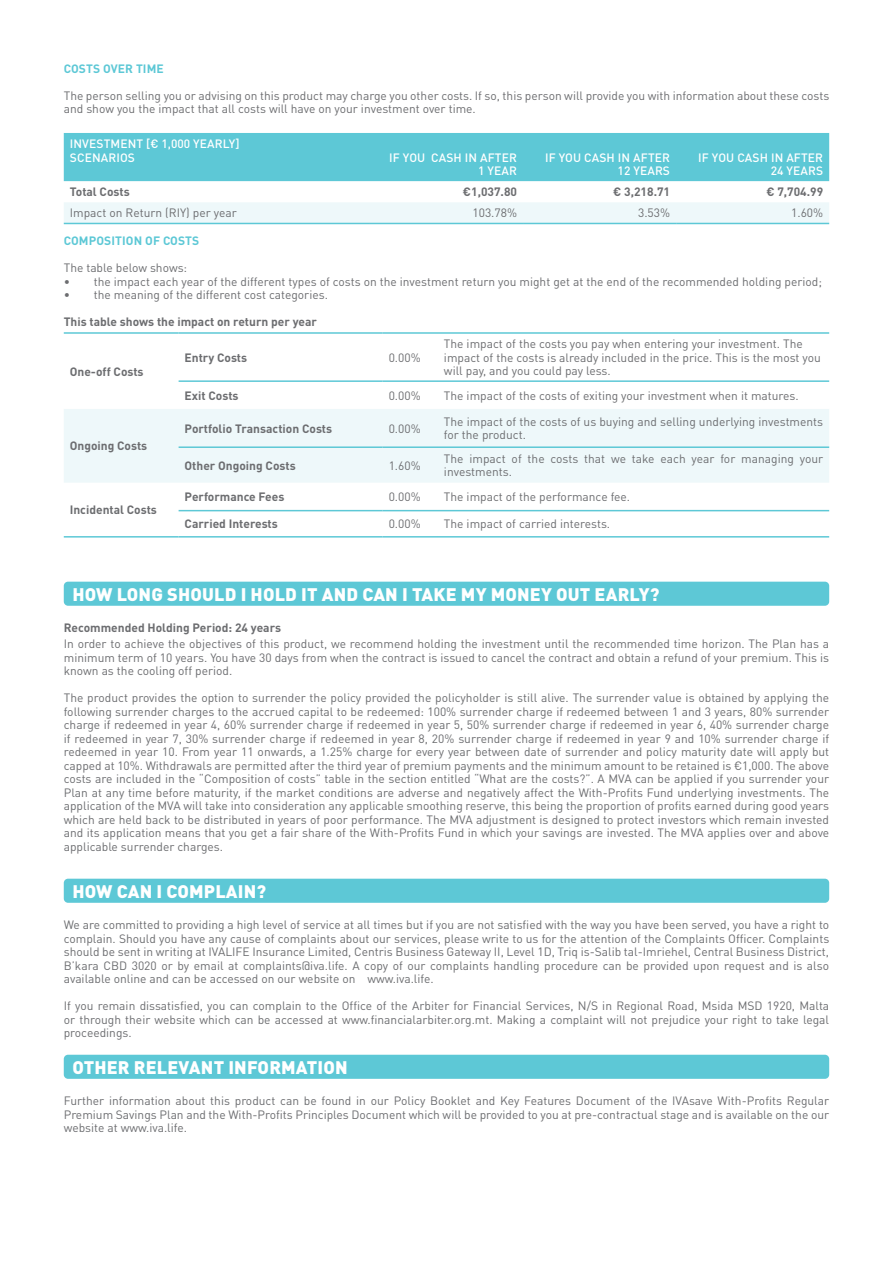
<style>
.page{position:relative;width:893px;height:1263px;background:#fff}
.page>*{position:absolute;margin:0;border:0;box-sizing:border-box;transform-origin:0 0}
.t1{font:900 18px "DIN Pro";letter-spacing:.01em;color:#fff}
.t2{font:12px/13.5px "DIN Pro";color:#6c6d70;text-align:justify}
.t3{font:700 12px "DIN Pro";color:#6c6d70}
.t4{font:500 12px/13.5px "DIN Pro";letter-spacing:.01em;color:#fff;text-align:right}
.t5{font:700 12px "DIN Pro";letter-spacing:.01em;color:#5dc8d6}
</style>
<div class="page">
<div style="left:64px;top:582px;width:765px;height:24px;background:#5dc8d6;border-radius:4px"></div>
<div style="left:64px;top:879px;width:765px;height:24px;background:#5dc8d6;border-radius:4px"></div>
<div style="left:64px;top:1055px;width:765px;height:24px;background:#5dc8d6;border-radius:4px"></div>
<div style="left:64px;top:133px;width:765px;height:48px;background:#5dc8d6"></div>
<div style="left:64px;top:202px;width:765px;height:21px;background:#eef8fa"></div>
<hr style="left:64px;top:223px;width:306px;height:1px;background:#5dc8d6">
<hr style="left:370px;top:223px;width:153px;height:1px;background:#5dc8d6">
<hr style="left:523px;top:223px;width:153px;height:1px;background:#5dc8d6">
<hr style="left:676px;top:223px;width:153px;height:1px;background:#5dc8d6">
<div style="left:64px;top:409px;width:765px;height:74px;background:#eef8fa"></div>
<hr style="left:64px;top:536px;width:115px;height:2px;background:#5dc8d6">
<hr style="left:179px;top:536px;width:204px;height:2px;background:#5dc8d6">
<hr style="left:383px;top:536px;width:55px;height:2px;background:#5dc8d6">
<hr style="left:438px;top:536px;width:391px;height:2px;background:#5dc8d6">
<hr style="left:64px;top:332px;width:115px;height:2px;background:#5dc8d6">
<hr style="left:179px;top:332px;width:204px;height:2px;background:#5dc8d6">
<hr style="left:383px;top:332px;width:55px;height:2px;background:#5dc8d6">
<hr style="left:438px;top:332px;width:391px;height:2px;background:#5dc8d6">
<hr style="left:179px;top:380px;width:204px;height:2px;background:#5dc8d6">
<hr style="left:383px;top:380px;width:55px;height:2px;background:#5dc8d6">
<hr style="left:438px;top:380px;width:391px;height:2px;background:#5dc8d6">
<hr style="left:179px;top:446px;width:204px;height:2px;background:#5dc8d6">
<hr style="left:383px;top:446px;width:55px;height:2px;background:#5dc8d6">
<hr style="left:438px;top:446px;width:391px;height:2px;background:#5dc8d6">
<hr style="left:179px;top:510px;width:204px;height:1px;background:#5dc8d6">
<hr style="left:383px;top:510px;width:55px;height:1px;background:#5dc8d6">
<hr style="left:438px;top:510px;width:391px;height:1px;background:#5dc8d6">
<p class="t5" style="left:64px;top:60px;width:102px">COSTS OVER TIME</p>
<p class="t2" style="left:64px;top:88px;width:767px">The person selling you or advising on this product may charge you other costs. If so, this person will provide you with information about these costs and show you the impact that all costs will have on your investment over time.</p>
<p class="t4" style="left:70px;top:137px;width:171px;text-align:left">INVESTMENT [€ 1,000 YEARLY]<br>SCENARIOS</p>
<p class="t4" style="left:389px;top:150px;width:129px">IF YOU CASH IN AFTER<br>1 YEAR</p>
<p class="t4" style="left:545px;top:150px;width:126px">IF YOU CASH IN AFTER<br>12 YEARS</p>
<p class="t4" style="left:698px;top:150px;width:126px">IF YOU CASH IN AFTER<br>24 YEARS</p>
<p class="t3" style="left:70px;top:184px;width:61px">Total Costs</p>
<p class="t3" style="left:463px;top:184px;width:56px">€1,037.80</p>
<p class="t3" style="left:613px;top:184px;width:58px">€ 3,218.71</p>
<p class="t3" style="left:766px;top:184px;width:58px">€ 7,704.99</p>
<p class="t2" style="left:70px;top:206px;width:168px">Impact on Return (RIY) per year</p>
<p class="t2" style="left:472px;top:206px;width:46px">103.78%</p>
<p class="t2" style="left:638px;top:206px;width:34px">3.53%</p>
<p class="t2" style="left:791px;top:206px;width:34px">1.60%</p>
<p class="t5" style="left:64px;top:233px;width:137px">COMPOSITION OF COSTS</p>
<p class="t2" style="left:64px;top:261px;width:125px">The table below shows:</p>
<p class="t2" style="left:64px;top:274px;width:760px">• the impact each year of the different types of costs on the investment return you might get at the end of the recommended holding period;</p>
<p class="t2" style="left:64px;top:288px;width:266px">• the meaning of the different cost categories.</p>
<p class="t3" style="left:64px;top:314px;width:255px">This table shows the impact on return per year</p>
<p class="t3" style="left:70px;top:363px;width:75px">One-off Costs</p>
<p class="t2" style="left:444px;top:337px;width:378px;text-align:left">The impact of the costs you pay when entering your investment. The impact of the costs is already included in the price. This is the most you will pay, and you could pay less.</p>
<p class="t3" style="left:185px;top:349px;width:64px">Entry Costs</p>
<p class="t2" style="left:389px;top:350px;width:34px">0.00%</p>
<p class="t3" style="left:70px;top:438px;width:79px">Ongoing Costs</p>
<p class="t3" style="left:70px;top:502px;width:89px">Incidental Costs</p>
<p class="t3" style="left:185px;top:387px;width:55px">Exit Costs</p>
<p class="t2" style="left:389px;top:388px;width:34px">0.00%</p>
<p class="t2" style="left:444px;top:388px;width:356px">The impact of the costs of exiting your investment when it matures.</p>
<p class="t3" style="left:185px;top:420px;width:149px">Portfolio Transaction Costs</p>
<p class="t2" style="left:389px;top:421px;width:34px">0.00%</p>
<p class="t2" style="left:444px;top:414px;width:381px">The impact of the costs of us buying and selling underlying investments for the product.</p>
<p class="t3" style="left:185px;top:457px;width:113px">Other Ongoing Costs</p>
<p class="t2" style="left:389px;top:458px;width:34px">1.60%</p>
<p class="t2" style="left:444px;top:451px;width:381px">The impact of the costs that we take each year for managing your investments.</p>
<p class="t3" style="left:185px;top:489px;width:101px">Performance Fees</p>
<p class="t2" style="left:389px;top:490px;width:34px">0.00%</p>
<p class="t2" style="left:444px;top:490px;width:188px">The impact of the performance fee.</p>
<p class="t3" style="left:185px;top:516px;width:95px">Carried Interests</p>
<p class="t2" style="left:389px;top:517px;width:34px">0.00%</p>
<p class="t2" style="left:444px;top:517px;width:168px">The impact of carried interests.</p>
<h1 class="t1" style="left:72px;top:582px;width:588px">HOW LONG SHOULD I HOLD IT AND CAN I TAKE MY MONEY OUT EARLY?</h1>
<p class="t3" style="left:64px;top:619px;width:219px">Recommended Holding Period: 24 years</p>
<p class="t2" style="left:64px;top:637px;width:767px">In order to achieve the objectives of this product, we recommend holding the investment until the recommended time horizon. The Plan has a minimum term of 10 years. You have 30 days from when the contract is issued to cancel the contract and obtain a refund of your premium. This is known as the cooling off period.</p>
<p class="t2" style="left:64px;top:691px;width:767px">The product provides the option to surrender the policy provided the policyholder is still alive. The surrender value is obtained by applying the following surrender charges to the accrued capital to be redeemed: 100% surrender charge if redeemed between 1 and 3 years, 80% surrender charge if redeemed in year 4, 60% surrender charge if redeemed in year 5, 50% surrender charge if redeemed in year 6, 40% surrender charge if redeemed in year 7, 30% surrender charge if redeemed in year 8, 20% surrender charge if redeemed in year 9 and 10% surrender charge if redeemed in year 10. From year 11 onwards, a 1.25% charge for every year between date of surrender and policy maturity date will apply but capped at 10%. Withdrawals are permitted after the third year of premium payments and the minimum amount to be retained is €1,000. The above costs are included in the “Composition of costs” table in the section entitled “What are the costs?”. A MVA can be applied if you surrender your Plan at any time before maturity, if the market conditions are adverse and negatively affect the With-Profits Fund underlying investments. The application of the MVA will take into consideration any applicable smoothing reserve, this being the proportion of profits earned during good years which are held back to be distributed in years of poor performance. The MVA adjustment is designed to protect investors which remain invested and its application means that you get a fair share of the With-Profits Fund in which your savings are invested. The MVA applies over and above applicable surrender charges.</p>
<h1 class="t1" style="left:72px;top:879px;width:195px">HOW CAN I COMPLAIN?</h1>
<p class="t2" style="left:64px;top:918px;width:767px">We are committed to providing a high level of service at all times but if you are not satisfied with the way you have been served, you have a right to complain. Should you have any cause of complaints about our services, please write to us for the attention of the Complaints Officer. Complaints should be sent in writing at IVALIFE Insurance Limited, Centris Business Gateway II, Level 1D, Triq is-Salib tal-Imriehel, Central Business District, B’kara CBD 3020 or by email at complaints@iva.life. A copy of our complaints handling procedure can be provided upon request and is also available online and can be accessed on our website on www.iva.life.</p>
<p class="t2" style="left:64px;top:999px;width:767px">If you remain dissatisfied, you can complain to the Office of the Arbiter for Financial Services, N/S in Regional Road, Msida MSD 1920, Malta or through their website which can be accessed at www.financialarbiter.org.mt. Making a complaint will not prejudice your right to take legal proceedings.</p>
<h1 class="t1" style="left:72px;top:1055px;width:277px">OTHER RELEVANT INFORMATION</h1>
<p class="t2" style="left:64px;top:1094px;width:767px">Further information about this product can be found in our Policy Booklet and Key Features Document of the IVAsave With-Profits Regular Premium Savings Plan and the With-Profits Principles Document which will be provided to you at pre-contractual stage and is available on the our website at www.iva.life.</p>
</div>
